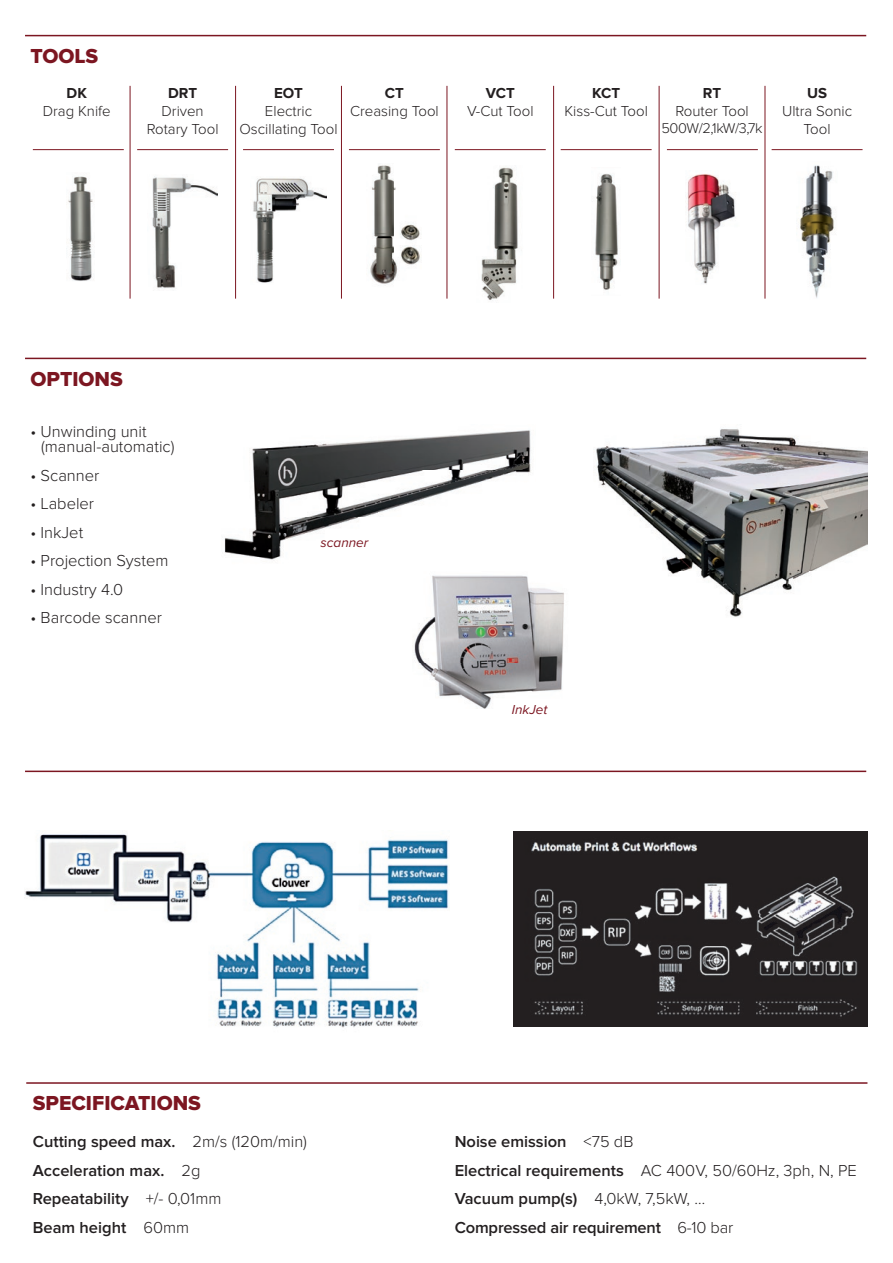
<style>
.page{position:relative;width:893px;height:1263px;background:#fff}
.page>*{position:absolute;margin:0;border:0;box-sizing:border-box;transform-origin:0 0}
.t1{font:21px "Proxima Nova Extrabld";color:#7c1621}
.t2{font:600 16.5px/28.5px "Proxima Nova";color:#231f20}
.t3{font:300 16.5px/15px "Proxima Nova";color:#231f20}
.t4{font:300 15px/18px "Proxima Nova";color:#231f20;text-align:center}
.t5{font:700 15px "Proxima Nova";color:#231f20}
.t6{font:300 14.7px "Proxima Nova";letter-spacing:-.03em;color:#231f20}
.t7{font:italic 13.5px "Proxima Nova";color:#7c1621}
.s1{font-weight:300}
</style>
<div class="page">
<img style="left:414px;top:575px;width:150px;height:134px">
<img style="left:594px;top:429px;width:273px;height:188px">
<img style="left:370px;top:165px;width:50px;height:119px">
<img style="left:68px;top:176px;width:26px;height:105px">
<img style="left:152px;top:176px;width:66px;height:113px">
<img style="left:253px;top:178px;width:73px;height:105px">
<img style="left:481px;top:167px;width:37px;height:133px">
<img style="left:595px;top:173px;width:23px;height:117px">
<img style="left:687px;top:174px;width:49px;height:110px">
<img style="left:800px;top:165px;width:34px;height:133px">
<hr style="left:26px;top:1082px;width:841px;height:2px;background:#7c1621">
<hr style="left:33px;top:149px;width:91px;height:1px;background:#7c1621">
<hr style="left:243px;top:149px;width:91px;height:1px;background:#7c1621">
<hr style="left:561px;top:149px;width:91px;height:1px;background:#7c1621">
<hr style="left:137px;top:149px;width:91px;height:1px;background:#7c1621">
<hr style="left:455px;top:149px;width:91px;height:1px;background:#7c1621">
<hr style="left:349px;top:149px;width:91px;height:1px;background:#7c1621">
<hr style="left:667px;top:149px;width:91px;height:1px;background:#7c1621">
<hr style="left:772px;top:149px;width:90px;height:1px;background:#7c1621">
<hr style="left:130px;top:86px;width:1px;height:213px;background:#7c1621">
<hr style="left:553px;top:86px;width:1px;height:213px;background:#7c1621">
<hr style="left:341px;top:86px;width:1px;height:213px;background:#7c1621">
<hr style="left:765px;top:86px;width:1px;height:213px;background:#7c1621">
<hr style="left:235px;top:86px;width:1px;height:213px;background:#7c1621">
<hr style="left:659px;top:86px;width:1px;height:213px;background:#7c1621">
<hr style="left:447px;top:86px;width:1px;height:213px;background:#7c1621">
<hr style="left:25px;top:35px;width:841px;height:1px;background:#7c1621">
<hr style="left:25px;top:358px;width:841px;height:1px;background:#7c1621">
<hr style="left:25px;top:771px;width:841px;height:1px;background:#7c1621">
<img style="left:25px;top:834px;width:424px;height:194px">
<img style="left:514px;top:832px;width:353px;height:194px">
<img style="left:224px;top:430px;width:307px;height:130px">
<p class="t1" style="left:30px;top:44px;width:69px">TOOLS</p>
<p class="t5" style="left:67px;top:84px;width:22px">DK</p>
<p class="t4" style="left:43px;top:102px;width:69px">Drag Knife</p>
<p class="t5" style="left:168px;top:84px;width:30px">DRT</p>
<p class="t4" style="left:147px;top:102px;width:73px">Driven<br>Rotary Tool</p>
<p class="t5" style="left:274px;top:84px;width:30px">EOT</p>
<p class="t4" style="left:240px;top:102px;width:100px">Electric<br>Oscillating Tool</p>
<p class="t5" style="left:385px;top:84px;width:21px">CT</p>
<p class="t4" style="left:350px;top:102px;width:90px">Creasing Tool</p>
<p class="t5" style="left:486px;top:84px;width:30px">VCT</p>
<p class="t4" style="left:467px;top:102px;width:68px">V-Cut Tool</p>
<p class="t5" style="left:592px;top:84px;width:29px">KCT</p>
<p class="t4" style="left:564px;top:102px;width:85px">Kiss-Cut Tool</p>
<p class="t5" style="left:703px;top:84px;width:20px">RT</p>
<p class="t4" style="left:675px;top:102px;width:75px">Router Tool</p>
<p class="t6" style="left:661px;top:120px;width:103px">500W/2,1kW/3,7k</p>
<p class="t5" style="left:807px;top:84px;width:21px">US</p>
<p class="t4" style="left:782px;top:102px;width:72px">Ultra Sonic<br>Tool</p>
<p class="t1" style="left:30px;top:366px;width:94px">OPTIONS</p>
<p class="t3" style="left:41px;top:425px;width:135px;text-indent:-11px">• Unwinding unit (manual-automatic)</p>
<p class="t3" style="left:30px;top:468px;width:70px">• Scanner</p>
<p class="t3" style="left:30px;top:497px;width:65px">• Labeler</p>
<p class="t3" style="left:30px;top:525px;width:54px">• InkJet</p>
<p class="t3" style="left:30px;top:554px;width:139px">• Projection System</p>
<p class="t3" style="left:30px;top:582px;width:94px">• Industry 4.0</p>
<p class="t3" style="left:30px;top:611px;width:133px">• Barcode scanner</p>
<p class="t7" style="left:321px;top:535px;width:49px">scanner</p>
<p class="t7" style="left:512px;top:702px;width:37px">InkJet</p>
<p class="t1" style="left:33px;top:1091px;width:170px">SPECIFICATIONS</p>
<p class="t2" style="left:33px;top:1128px;width:276px">Cutting speed max. <span class="s1">2m/s (120m/min)<br></span>Acceleration max. <span class="s1">2g<br></span>Repeatability <span class="s1">+/- 0,01mm<br></span>Beam height <span class="s1">60mm</span></p>
<p class="t2" style="left:455px;top:1128px;width:404px">Noise emission <span class="s1">&lt;75 dB<br></span>Electrical requirements <span class="s1">AC 400V, 50/60Hz, 3ph, N, PE </span>Vacuum pump(s) <span class="s1">4,0kW, 7,5kW, …<br></span>Compressed air requirement <span class="s1">6-10 bar</span></p>
</div>
